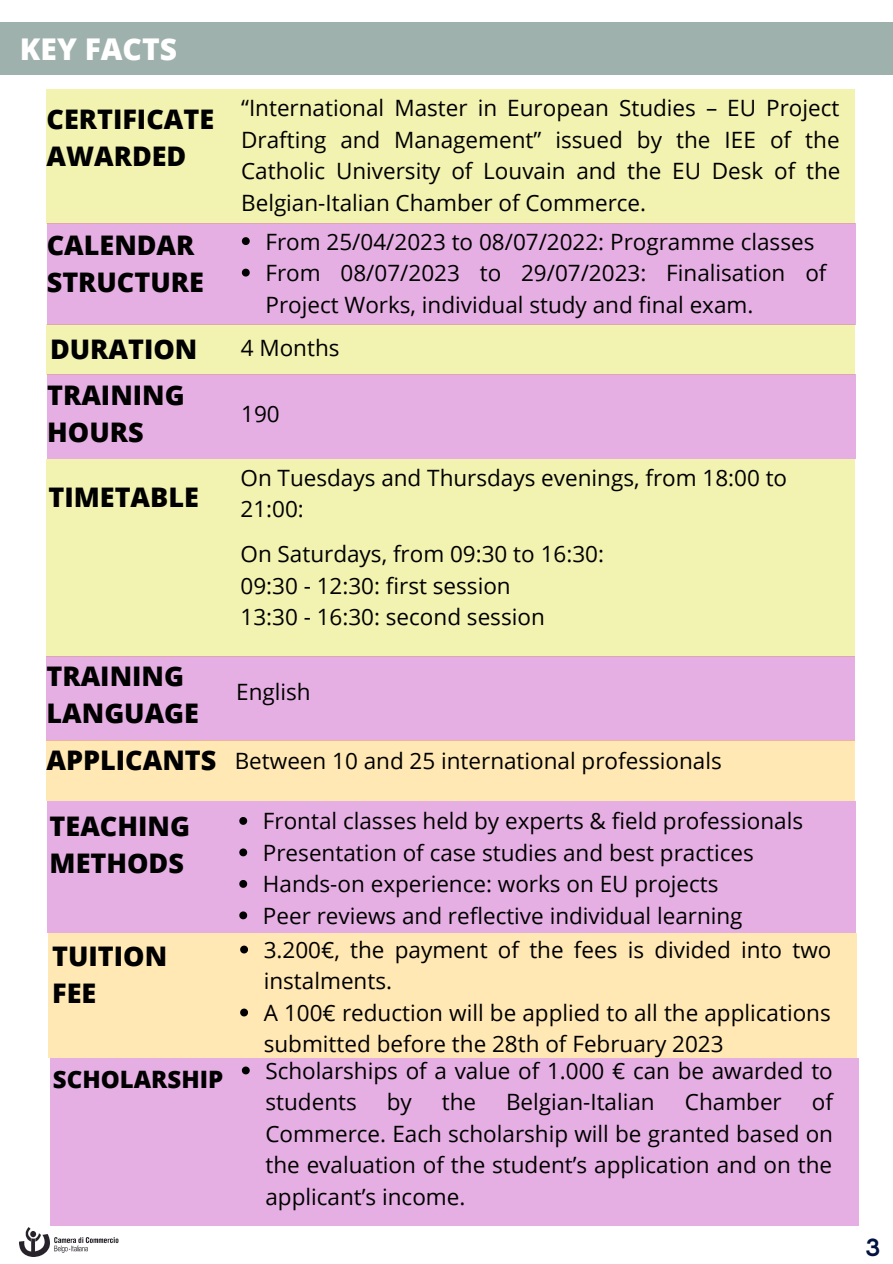
<style>
.page{position:relative;width:893px;height:1264px;background:#fff}
.page>*{position:absolute;margin:0;border:0;box-sizing:border-box;transform-origin:0 0}
.t1{font:800 30px "Open Sans";color:#fff}
.t2{font:800 27px/37px "Open Sans";color:#000}
.t3{font:700 25.05px "HK Grotesk";color:#011240}
.t4{font:800 24px "Open Sans";color:#000}
.t5{font:22.5px/31.5px "Open Sans";color:#000}
.s1{font-weight:800;font-size:27px}
</style>
<div class="page">
<div style="left:47px;top:459px;width:808px;height:198px;background:#f2f2b1"></div>
<div style="left:47px;top:89px;width:808px;height:135px;background:#f2f2b1"></div>
<div style="left:47px;top:324px;width:808px;height:51px;background:#f2f2b1"></div>
<div style="left:47px;top:223px;width:808px;height:102px;background:#e6afe4"></div>
<svg style="left:242px;top:237px;width:8px;height:8px"></svg>
<svg style="left:242px;top:269px;width:8px;height:7px"></svg>
<div style="left:47px;top:374px;width:808px;height:84px;background:#e6afe4"></div>
<div style="left:47px;top:656px;width:808px;height:84px;background:#e6afe4"></div>
<div style="left:47px;top:740px;width:808px;height:61px;background:#ffe8b3"></div>
<div style="left:0;top:22px;width:892px;height:53px;background:#9fb1ad"></div>
<img style="left:20px;top:1227px;width:99px;height:28px">
<div style="left:47px;top:801px;width:808px;height:132px;background:#e6afe4"></div>
<svg style="left:239px;top:817px;width:8px;height:7px"></svg>
<svg style="left:239px;top:848px;width:8px;height:8px"></svg>
<svg style="left:239px;top:880px;width:8px;height:7px"></svg>
<svg style="left:239px;top:911px;width:8px;height:8px"></svg>
<div style="left:48px;top:933px;width:809px;height:124px;background:#ffe8b3"></div>
<svg style="left:240px;top:945px;width:8px;height:8px"></svg>
<svg style="left:240px;top:1008px;width:8px;height:8px"></svg>
<div style="left:50px;top:1058px;width:808px;height:167px;background:#e6afe4"></div>
<svg style="left:242px;top:1066px;width:8px;height:8px"></svg>
<h1 class="t1" style="left:20px;top:28px;width:159px">KEY FACTS</h1>
<p class="t2" style="left:47px;top:100px;width:169px">CERTIFICATE<br>AWARDED</p>
<p class="t5" style="left:241px;top:92px;width:600px;text-align:justify">“International Master in European Studies – EU Project Drafting and Management” issued by the IEE of the Catholic University of Louvain and the EU Desk of the Belgian-Italian Chamber of Commerce.</p>
<p class="t2" style="left:47px;top:226px;width:158px">CALENDAR<br>STRUCTURE</p>
<p class="t5" style="left:265px;top:225px;width:562px">From 25/04/2023 to 08/07/2022: Programme classes<br>From 08/07/2023 to 29/07/2023: Finalisation of<br>Project Works, individual study and final exam.</p>
<p class="t2" style="left:50px;top:330px;width:149px">DURATION</p>
<p class="t5" style="left:241px;top:332px;width:100px">4 Months</p>
<p class="t2" style="left:47px;top:376px;width:139px">TRAINING<br>HOURS</p>
<p class="t2" style="left:48px;top:478px;width:152px">TIMETABLE</p>
<p class="t2" style="left:47px;top:657px;width:154px">TRAINING<br>LANGUAGE</p>
<p class="t5" style="left:241px;top:397px;width:40px">190</p>
<p class="t5" style="left:240px;top:461px;width:548px">On Tuesdays and Thursdays evenings, from 18:00 to<br>21:00:</p>
<p class="t5" style="left:240px;top:538px;width:365px">On Saturdays, from 09:30 to 16:30:<br>09:30 - 12:30: first session<br>13:30 - 16:30: second session</p>
<p class="t5" style="left:236px;top:675px;width:76px">English</p>
<p class="t5" style="left:47px;top:744px;width:676px"><span class="s1">APPLICANTS</span> Between 10 and 25 international professionals</p>
<p class="t2" style="left:50px;top:807px;width:142px">TEACHING<br>METHODS</p>
<p class="t5" style="left:263px;top:804px;width:541px">Frontal classes held by experts &amp; field professionals Presentation of case studies and best practices Hands-on experience: works on EU projects<br>Peer reviews and reflective individual learning</p>
<p class="t2" style="left:52px;top:936px;width:116px">TUITION<br>FEE</p>
<p class="t5" style="left:264px;top:933px;width:569px">3.200€, the payment of the fees is divided into two instalments.<br>A 100€ reduction will be applied to all the applications submitted before the 28th of February 2023</p>
<p class="t4" style="left:53px;top:1062px;width:172px">SCHOLARSHIP</p>
<p class="t5" style="left:265px;top:1054px;width:569px">Scholarships of a value of 1.000 € can be awarded to students</p>
<p class="t5" style="left:265px;top:1085px;width:569px;text-align:justify;text-indent:546px">of Commerce. Each scholarship will be granted based on the evaluation of the student’s application and on the applicant’s income.</p>
<p class="t5" style="left:387px;top:1085px;width:27px">by</p>
<p class="t5" style="left:442px;top:1085px;width:36px">the</p>
<p class="t5" style="left:506px;top:1085px;width:150px">Belgian-Italian</p>
<p class="t5" style="left:684px;top:1085px;width:98px">Chamber</p>
<p class="t3" style="left:865px;top:1233px;width:16px">3</p>
</div>
